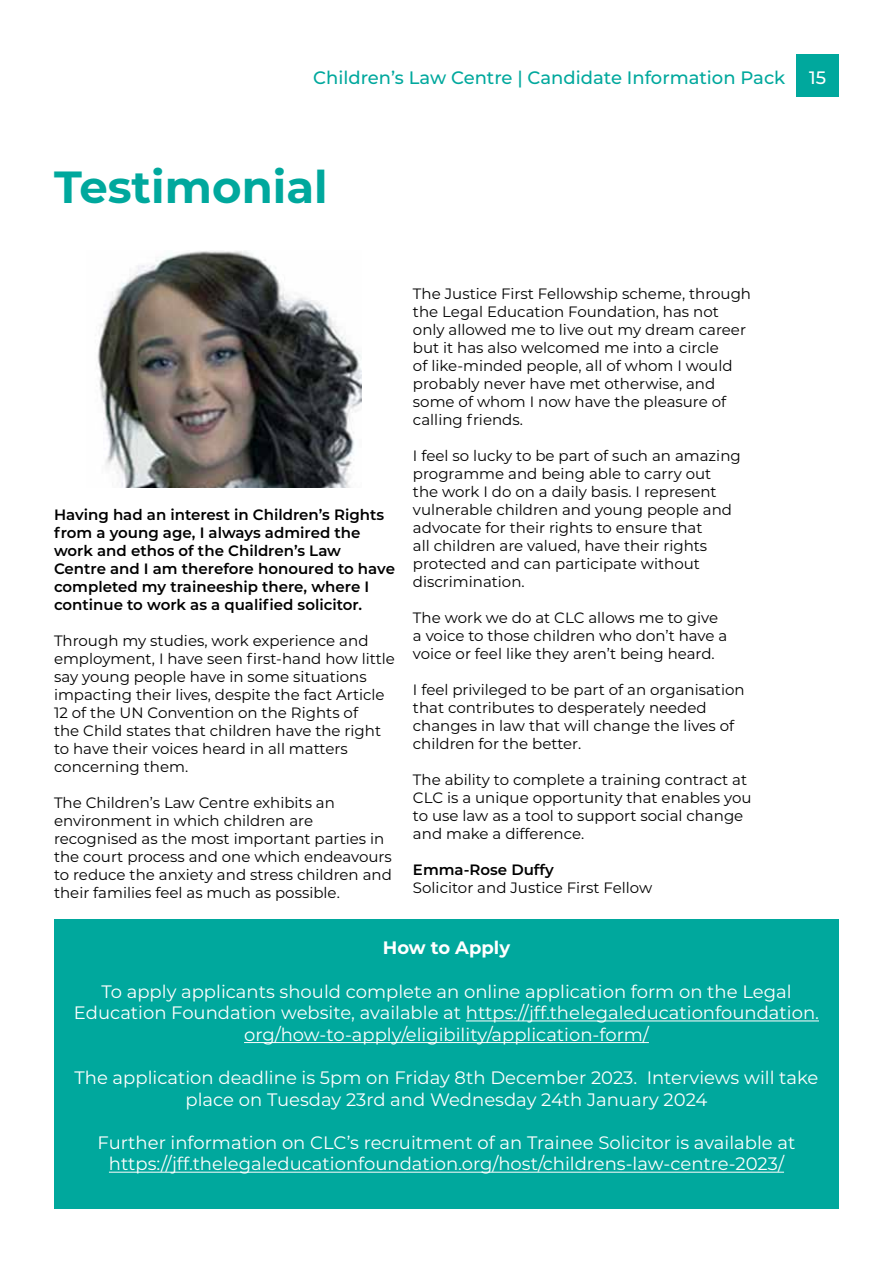
<style>
.page{position:relative;width:893px;height:1263px;background:#fff}
.page>*{position:absolute;margin:0;border:0;box-sizing:border-box;transform-origin:0 0}
.t1{font:700 45px "Montserrat";color:#00a89d}
.t2{font:18px/21.6px "Montserrat";color:#fff;text-align:center}
.t3{font:500 18px "Montserrat";color:#00a89d}
.t4{font:700 18px "Montserrat";color:#fff}
.t5{font:500 18px "Montserrat";color:#fff}
.t6{font:15px/18px "Montserrat";color:#000}
.t7{font:600 15px/18px "Montserrat";color:#000}
</style>
<div class="page">
<div style="left:54px;top:920px;width:785px;height:289px;background:#00a89d"></div>
<hr style="left:466px;top:1020px;width:353px;height:1px;background:#fff">
<hr style="left:244px;top:1042px;width:405px;height:1px;background:#fff">
<hr style="left:109px;top:1172px;width:675px;height:1px;background:#fff">
<img style="left:97px;top:251px;width:265px;height:237px">
<div style="left:796px;top:54px;width:43px;height:43px;background:#00a89d"></div>
<p class="t3" style="left:313px;top:65px;width:474px">Children’s Law Centre | Candidate Information Pack</p>
<p class="t5" style="left:809px;top:65px;width:18px">15</p>
<h1 class="t1" style="left:54px;top:155px;width:275px">Testimonial</h1>
<p class="t7" style="left:54px;top:505px;width:342px">Having had an interest in Children’s Rights from a young age, I always admired the work and ethos of the Children’s Law Centre and I am therefore honoured to have completed my traineeship there, where I continue to work as a qualified solicitor.</p>
<p class="t6" style="left:54px;top:631px;width:342px">Through my studies, work experience and employment, I have seen first-hand how little say young people have in some situations impacting their lives, despite the fact Article 12 of the UN Convention on the Rights of<br>the Child states that children have the right to have their voices heard in all matters concerning them.</p>
<p class="t6" style="left:54px;top:793px;width:339px">The Children’s Law Centre exhibits an environment in which children are recognised as the most important parties in the court process and one which endeavours to reduce the anxiety and stress children and their families feel as much as possible.</p>
<p class="t6" style="left:413px;top:284px;width:340px">The Justice First Fellowship scheme, through the Legal Education Foundation, has not only allowed me to live out my dream career but it has also welcomed me into a circle<br>of like-minded people, all of whom I would probably never have met otherwise, and some of whom I now have the pleasure of calling friends.</p>
<p class="t6" style="left:413px;top:446px;width:329px">I feel so lucky to be part of such an amazing programme and being able to carry out<br>the work I do on a daily basis. I represent vulnerable children and young people and advocate for their rights to ensure that<br>all children are valued, have their rights protected and can participate without discrimination.</p>
<p class="t6" style="left:413px;top:608px;width:316px">The work we do at CLC allows me to give a voice to those children who don’t have a voice or feel like they aren’t being heard.</p>
<p class="t6" style="left:413px;top:680px;width:333px">I feel privileged to be part of an organisation that contributes to desperately needed changes in law that will change the lives of children for the better.</p>
<p class="t6" style="left:413px;top:770px;width:340px">The ability to complete a training contract at CLC is a unique opportunity that enables you to use law as a tool to support social change and make a difference.</p>
<p class="t7" style="left:413px;top:860px;width:142px">Emma-Rose Duffy</p>
<p class="t6" style="left:413px;top:878px;width:241px">Solicitor and Justice First Fellow</p>
<p class="t4" style="left:383px;top:935px;width:129px">How to Apply</p>
<p class="t2" style="left:74px;top:980px;width:746px">To apply applicants should complete an online application form on the Legal<br>Education Foundation website, available at https://jff.thelegaleducationfoundation. org/how-to-apply/eligibility/application-form/</p>
<p class="t2" style="left:74px;top:1066px;width:745px">The application deadline is 5pm on Friday 8th December 2023. Interviews will take place on Tuesday 23rd and Wednesday 24th January 2024</p>
<p class="t2" style="left:98px;top:1131px;width:699px">Further information on CLC’s recruitment of an Trainee Solicitor is available at https://jff.thelegaleducationfoundation.org/host/childrens-law-centre-2023/</p>
</div>
